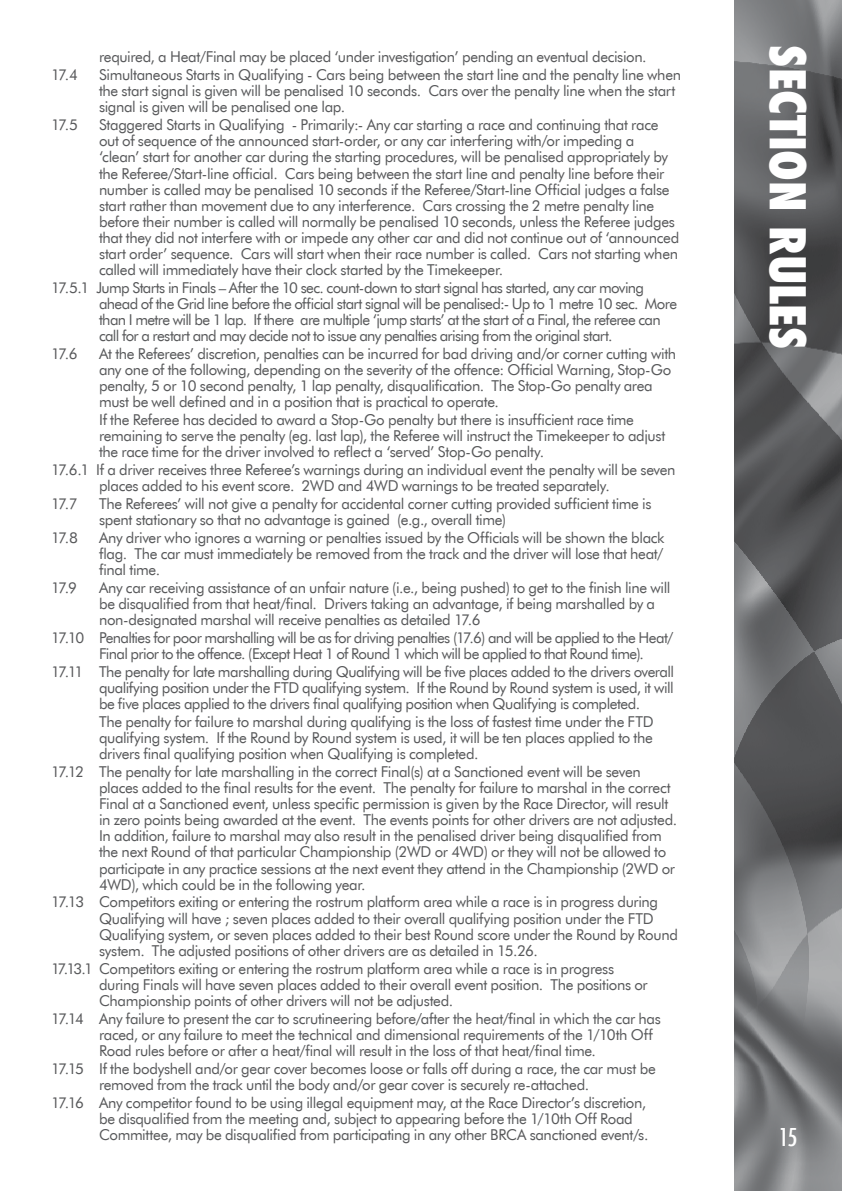
<style>
.page{position:relative;width:842px;height:1191px;background:#fff}
.page>*{position:absolute;margin:0;border:0;box-sizing:border-box;transform-origin:0 0}
.t1{font:800 condensed 48px "Futura";color:#fff}
.t2{font:500 condensed 24px "Futura";color:#fff}
.t3{font:15px/16px "Futura BT";letter-spacing:-.025em;color:#58595b}
.t4{font:15px/16px "Futura BT";letter-spacing:-.045em;color:#58595b}
</style>
<div class="page">
<svg style="left:734px;top:0;width:108px;height:1191px;background:#67686a"></svg>
<p class="t3" style="left:99px;top:49px;width:549px">required, a Heat/Final may be placed ‘under investigation’ pending an eventual decision.</p>
<p class="t3" style="left:51px;top:67px;width:28px">17.4</p>
<p class="t3" style="left:99px;top:67px;width:583px">Simultaneous Starts in Qualifying - Cars being between the start line and the penalty line when the start signal is given will be penalised 10 seconds. Cars over the penalty line when the start signal is given will be penalised one lap.</p>
<p class="t3" style="left:51px;top:117px;width:28px">17.5</p>
<p class="t3" style="left:99px;top:117px;width:582px">Staggered Starts in Qualifying - Primarily:- Any car starting a race and continuing that race out of sequence of the announced start-order, or any car interfering with/or impeding a<br>‘clean’ start for another car during the starting procedures, will be penalised appropriately by the Referee/Start-line official. Cars being between the start line and penalty line before their number is called may be penalised 10 seconds if the Referee/Start-line Official judges a false start rather than movement due to any interference. Cars crossing the 2 metre penalty line before their number is called will normally be penalised 10 seconds, unless the Referee judges that they did not interfere with or impede any other car and did not continue out of ‘announced start order’ sequence. Cars will start when their race number is called. Cars not starting when called will immediately have their clock started by the Timekeeper.</p>
<p class="t4" style="left:99px;top:279px;width:579px;text-indent:-48px">17.5.1 Jump Starts in Finals – After the 10 sec. count-down to start signal has started, any car moving ahead of the Grid line before the official start signal will be penalised:- Up to 1 metre 10 sec. More than I metre will be 1 lap. If there are multiple ‘jump starts’ at the start of a Final, the referee can call for a restart and may decide not to issue any penalties arising from the original start.</p>
<p class="t3" style="left:51px;top:345px;width:28px">17.6</p>
<p class="t3" style="left:99px;top:345px;width:579px">At the Referees’ discretion, penalties can be incurred for bad driving and/or corner cutting with any one of the following, depending on the severity of the offence: Official Warning, Stop-Go penalty, 5 or 10 second penalty, 1 lap penalty, disqualification. The Stop-Go penalty area must be well defined and in a position that is practical to operate.</p>
<p class="t3" style="left:99px;top:412px;width:568px">If the Referee has decided to award a Stop-Go penalty but there is insufficient race time remaining to serve the penalty (eg. last lap), the Referee will instruct the Timekeeper to adjust the race time for the driver involved to reflect a ‘served’ Stop-Go penalty.</p>
<p class="t3" style="left:99px;top:462px;width:578px;text-indent:-48px">17.6.1 If a driver receives three Referee’s warnings during an individual event the penalty will be seven places added to his event score. 2WD and 4WD warnings to be treated separately.</p>
<p class="t3" style="left:51px;top:495px;width:28px">17.7</p>
<p class="t3" style="left:99px;top:495px;width:554px">The Referees’ will not give a penalty for accidental corner cutting provided sufficient time is spent stationary so that no advantage is gained (e.g., overall time)</p>
<p class="t3" style="left:51px;top:529px;width:28px">17.8</p>
<p class="t3" style="left:99px;top:529px;width:567px;text-align:justify">Any driver who ignores a warning or penalties issued by the Officials will be shown the black flag. The car must immediately be removed from the track and the driver will lose that heat/ final time.</p>
<p class="t3" style="left:51px;top:579px;width:28px">17.9</p>
<p class="t3" style="left:99px;top:579px;width:573px">Any car receiving assistance of an unfair nature (i.e., being pushed) to get to the finish line will be disqualified from that heat/final. Drivers taking an advantage, if being marshalled by a non-designated marshal will receive penalties as detailed 17.6</p>
<p class="t4" style="left:99px;top:629px;width:576px;text-indent:-48px">17.10 Penalties for poor marshalling will be as for driving penalties (17.6) and will be applied to the Heat/<br>Final prior to the offence. (Except Heat 1 of Round 1 which will be applied to that Round time).</p>
<p class="t3" style="left:99px;top:663px;width:577px;text-align:justify;text-indent:-48px">17.11 The penalty for late marshalling during Qualifying will be five places added to the drivers overall qualifying position under the FTD qualifying system. If the Round by Round system is used, it will be five places applied to the drivers final qualifying position when Qualifying is completed.</p>
<p class="t3" style="left:99px;top:713px;width:556px;text-align:justify">The penalty for failure to marshal during qualifying is the loss of fastest time under the FTD qualifying system. If the Round by Round system is used, it will be ten places applied to the drivers final qualifying position when Qualifying is completed.</p>
<p class="t3" style="left:99px;top:763px;width:580px;text-indent:-48px">17.12 The penalty for late marshalling in the correct Final(s) at a Sanctioned event will be seven places added to the final results for the event. The penalty for failure to marshal in the correct Final at a Sanctioned event, unless specific permission is given by the Race Director, will result in zero points being awarded at the event. The events points for other drivers are not adjusted.<br>In addition, failure to marshal may also result in the penalised driver being disqualified from the next Round of that particular Championship (2WD or 4WD) or they will not be allowed to participate in any practice sessions at the next event they attend in the Championship (2WD or 4WD), which could be in the following year.</p>
<p class="t3" style="left:99px;top:894px;width:580px;text-indent:-48px">17.13 Competitors exiting or entering the rostrum platform area while a race is in progress during Qualifying will have ; seven places added to their overall qualifying position under the FTD Qualifying system, or seven places added to their best Round score under the Round by Round system. The adjusted positions of other drivers are as detailed in 15.26.</p>
<p class="t3" style="left:99px;top:960px;width:550px;text-indent:-48px">17.13.1 Competitors exiting or entering the rostrum platform area while a race is in progress during Finals will have seven places added to their overall event position. The positions or<br>Championship points of other drivers will not be adjusted.</p>
<p class="t3" style="left:99px;top:1010px;width:563px;text-indent:-48px">17.14 Any failure to present the car to scrutineering before/after the heat/final in which the car has raced, or any failure to meet the technical and dimensional requirements of the 1/10th Off<br>Road rules before or after a heat/final will result in the loss of that heat/final time.</p>
<p class="t3" style="left:99px;top:1060px;width:558px;text-indent:-48px">17.15 If the bodyshell and/or gear cover becomes loose or falls off during a race, the car must be removed from the track until the body and/or gear cover is securely re-attached.</p>
<p class="t3" style="left:99px;top:1094px;width:551px;text-indent:-48px">17.16 Any competitor found to be using illegal equipment may, at the Race Director’s discretion, be disqualified from the meeting and, subject to appearing before the 1/10th Off Road<br>Committee, may be disqualified from participating in any other BRCA sanctioned event/s.</p>
<h1 class="t1" style="left:820px;top:45px;width:305px;rotate:90deg">SECTION RULES</h1>
<h2 class="t2" style="left:779px;top:1121px;width:20px">15</h2>
</div>
